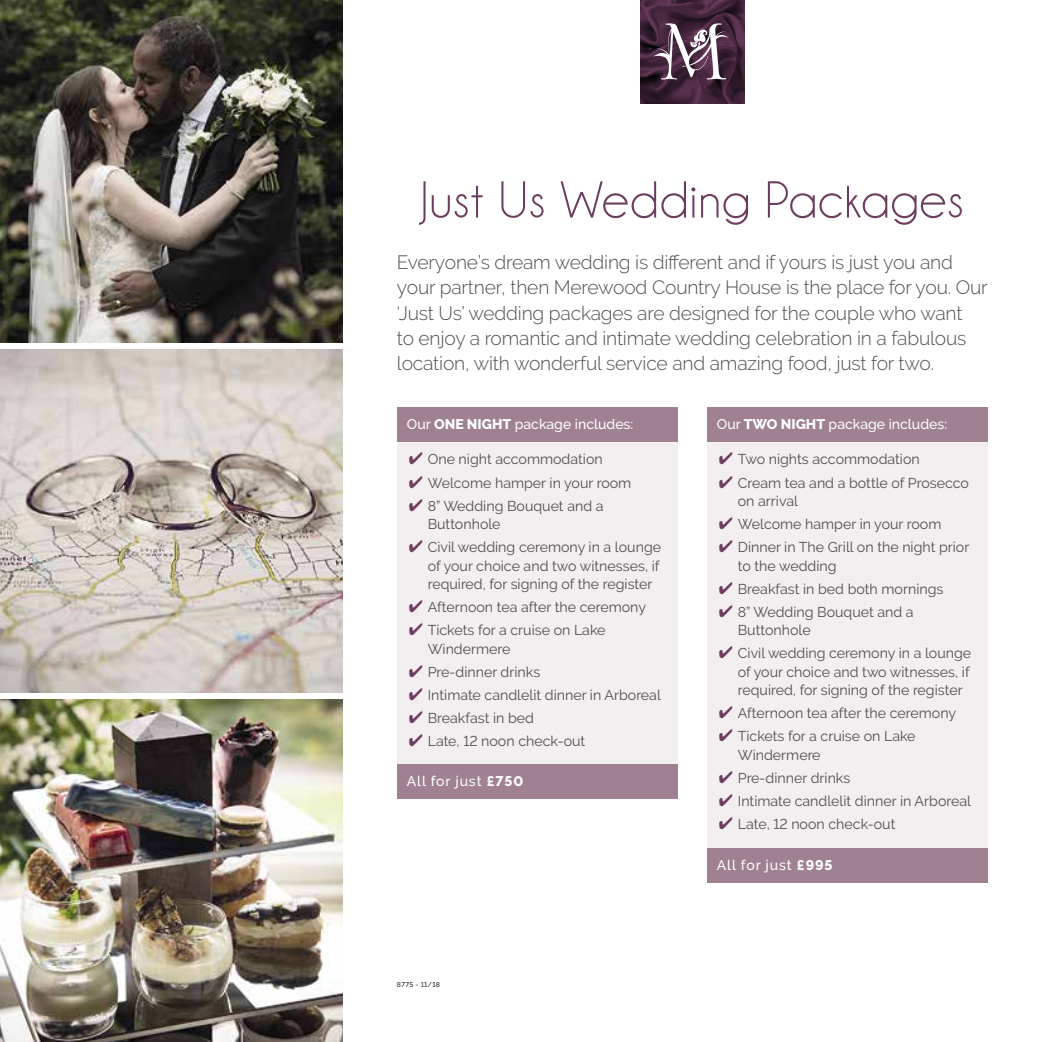
<style>
.page{position:relative;width:1042px;height:1042px;background:#fff}
.page>*{position:absolute;margin:0;border:0;box-sizing:border-box;transform-origin:0 0}
.t1{font:52.5px "Champagne&Limousines";letter-spacing:.02em;color:#6d3d60}
.t2{font:300 19.25px/25px "Raleway";letter-spacing:-.01em;color:#514f4b}
.t3{font:14.17px/18.4px "Raleway";color:#514f4b}
.t4{font:500 14px "Raleway";color:#fff}
.t5{font:500 14px "Raleway";letter-spacing:.06em;color:#fff}
.t6{font:600 7px "Raleway";letter-spacing:.03em;color:#484848}
.s1{font-weight:800}
.s2{color:#6d3d60}
</style>
<div class="page">
<img style="left:0;top:699px;width:342px;height:343px">
<img style="left:640px;top:0;width:104px;height:104px">
<svg style="left:653px;top:23px;width:75px;height:56px"></svg>
<div style="left:707px;top:441px;width:280px;height:407px;background:#f3eef0"></div>
<div style="left:397px;top:441px;width:280px;height:323px;background:#f3eef0"></div>
<div style="left:707px;top:407px;width:280px;height:34px;background:#9f8192"></div>
<div style="left:397px;top:407px;width:280px;height:34px;background:#9f8192"></div>
<div style="left:397px;top:764px;width:280px;height:35px;background:#9f8192"></div>
<div style="left:707px;top:848px;width:280px;height:35px;background:#9f8192"></div>
<img style="left:0;top:0;width:342px;height:342px">
<img style="left:0;top:350px;width:342px;height:342px">
<h1 class="t1" style="left:421px;top:170px;width:545px">Just Us Wedding Packages</h1>
<p class="t2" style="left:397px;top:250px;width:592px">Everyone’s dream wedding is different and if yours is just you and your partner, then Merewood Country House is the place for you. Our ‘Just Us’ wedding packages are designed for the couple who want<br>to enjoy a romantic and intimate wedding celebration in a fabulous location, with wonderful service and amazing food, just for two.</p>
<p class="t4" style="left:407px;top:416px;width:228px">Our <span class="s1">ONE NIGHT</span> package includes:</p>
<p class="t4" style="left:717px;top:416px;width:232px">Our <span class="s1">TWO NIGHT</span> package includes:</p>
<p class="t3" style="left:409px;top:450px;width:195px"><span class="s2">✔</span> One night accommodation</p>
<p class="t3" style="left:409px;top:473px;width:224px"><span class="s2">✔</span> Welcome hamper in your room</p>
<p class="t3" style="left:428px;top:496px;width:177px;text-indent:-19px"><span class="s2">✔</span> 8” Wedding Bouquet and a<br>Buttonhole</p>
<p class="t3" style="left:428px;top:538px;width:235px;text-align:justify;text-indent:-19px"><span class="s2">✔</span> Civil wedding ceremony in a lounge of your choice and two witnesses, if required, for signing of the register</p>
<p class="t3" style="left:409px;top:598px;width:239px"><span class="s2">✔</span> Afternoon tea after the ceremony</p>
<p class="t3" style="left:428px;top:621px;width:179px;text-indent:-19px"><span class="s2">✔</span> Tickets for a cruise on Lake<br>Windermere</p>
<p class="t3" style="left:409px;top:662px;width:133px"><span class="s2">✔</span> Pre-dinner drinks</p>
<p class="t3" style="left:409px;top:685px;width:254px"><span class="s2">✔</span> Intimate candlelit dinner in Arboreal</p>
<p class="t3" style="left:409px;top:709px;width:127px"><span class="s2">✔</span> Breakfast in bed</p>
<p class="t3" style="left:409px;top:732px;width:178px"><span class="s2">✔</span> Late, 12 noon check-out</p>
<p class="t5" style="left:407px;top:773px;width:118px">All for just <span class="s1">£750</span></p>
<p class="t6" style="left:397px;top:981px;width:45px">8775 - 11/18</p>
<p class="t3" style="left:719px;top:450px;width:202px"><span class="s2">✔</span> Two nights accommodation</p>
<p class="t3" style="left:738px;top:473px;width:233px;text-indent:-19px"><span class="s2">✔</span> Cream tea and a bottle of Prosecco on arrival</p>
<p class="t3" style="left:719px;top:515px;width:224px"><span class="s2">✔</span> Welcome hamper in your room</p>
<p class="t3" style="left:738px;top:538px;width:233px;text-indent:-19px"><span class="s2">✔</span> Dinner in The Grill on the night prior to the wedding</p>
<p class="t3" style="left:719px;top:579px;width:226px"><span class="s2">✔</span> Breakfast in bed both mornings</p>
<p class="t3" style="left:738px;top:602px;width:177px;text-indent:-19px"><span class="s2">✔</span> 8” Wedding Bouquet and a<br>Buttonhole</p>
<p class="t3" style="left:738px;top:644px;width:235px;text-align:justify;text-indent:-19px"><span class="s2">✔</span> Civil wedding ceremony in a lounge of your choice and two witnesses, if required, for signing of the register</p>
<p class="t3" style="left:719px;top:704px;width:239px"><span class="s2">✔</span> Afternoon tea after the ceremony</p>
<p class="t3" style="left:738px;top:727px;width:179px;text-indent:-19px"><span class="s2">✔</span> Tickets for a cruise on Lake<br>Windermere</p>
<p class="t3" style="left:719px;top:768px;width:133px"><span class="s2">✔</span> Pre-dinner drinks</p>
<p class="t3" style="left:719px;top:792px;width:254px"><span class="s2">✔</span> Intimate candlelit dinner in Arboreal</p>
<p class="t3" style="left:719px;top:815px;width:178px"><span class="s2">✔</span> Late, 12 noon check-out</p>
<p class="t5" style="left:717px;top:857px;width:117px">All for just <span class="s1">£995</span></p>
</div>
